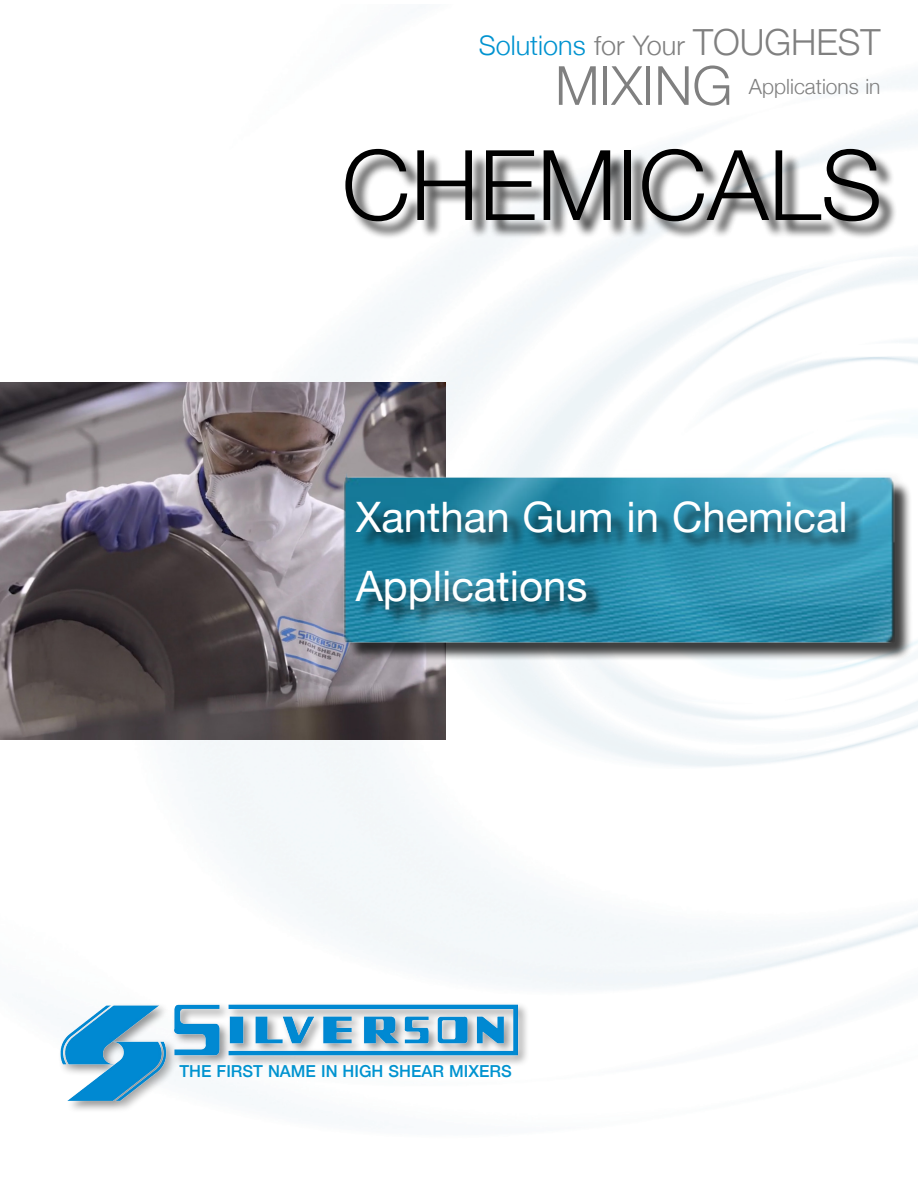
<style>
.page{position:relative;width:918px;height:1188px;background:#fff}
.page>*{position:absolute;margin:0;border:0;box-sizing:border-box;transform-origin:0 0}
.t1{font:300 97.5px "Helvetica Neue";color:#000}
.t2{font:300 54px "Helvetica Neue";color:#808080}
.t3{font:42px/69px "Helvetica Neue";color:#fff}
.t4{font:300 27px "Helvetica Neue";color:#0093d0}
.t5{font:300 21px "Helvetica Neue";color:#808080}
.t6{font:500 16.5px "Helvetica Neue";color:#0093d0}
.s1{color:#808080}
.s2{font-size:36px;color:#808080}
</style>
<div class="page">
<img style="left:0;top:75px;width:918px;height:1041px">
<img style="left:0;top:382px;width:445px;height:357px">
<img style="left:316px;top:456px;width:602px;height:206px">
<div style="left:359px;top:503px;width:504px;height:124px;background:#000;opacity:.75"></div>
<div style="left:58px;top:1001px;width:472px;height:112px;background:#000;opacity:.41"></div>
<img style="left:59px;top:1004px;width:459px;height:97px">
<div style="left:348px;top:151px;width:549px;height:89px;background:#000;opacity:.75"></div>
<p class="t4" style="left:479px;top:24px;width:403px">Solutions <span class="s1">for Your</span> <span class="s2">TOUGHEST</span></p>
<p class="t2" style="left:555px;top:42px;width:179px">MIXING</p>
<p class="t5" style="left:749px;top:70px;width:133px">Applications in</p>
<h1 class="t1" style="left:342px;top:107px;width:542px">CHEMICALS</h1>
<p class="t3" style="left:356px;top:485px;width:494px">Xanthan Gum in Chemical<br>Applications</p>
<p class="t6" style="left:179px;top:1058px;width:334px">THE FIRST NAME IN HIGH SHEAR MIXERS</p>
</div>
